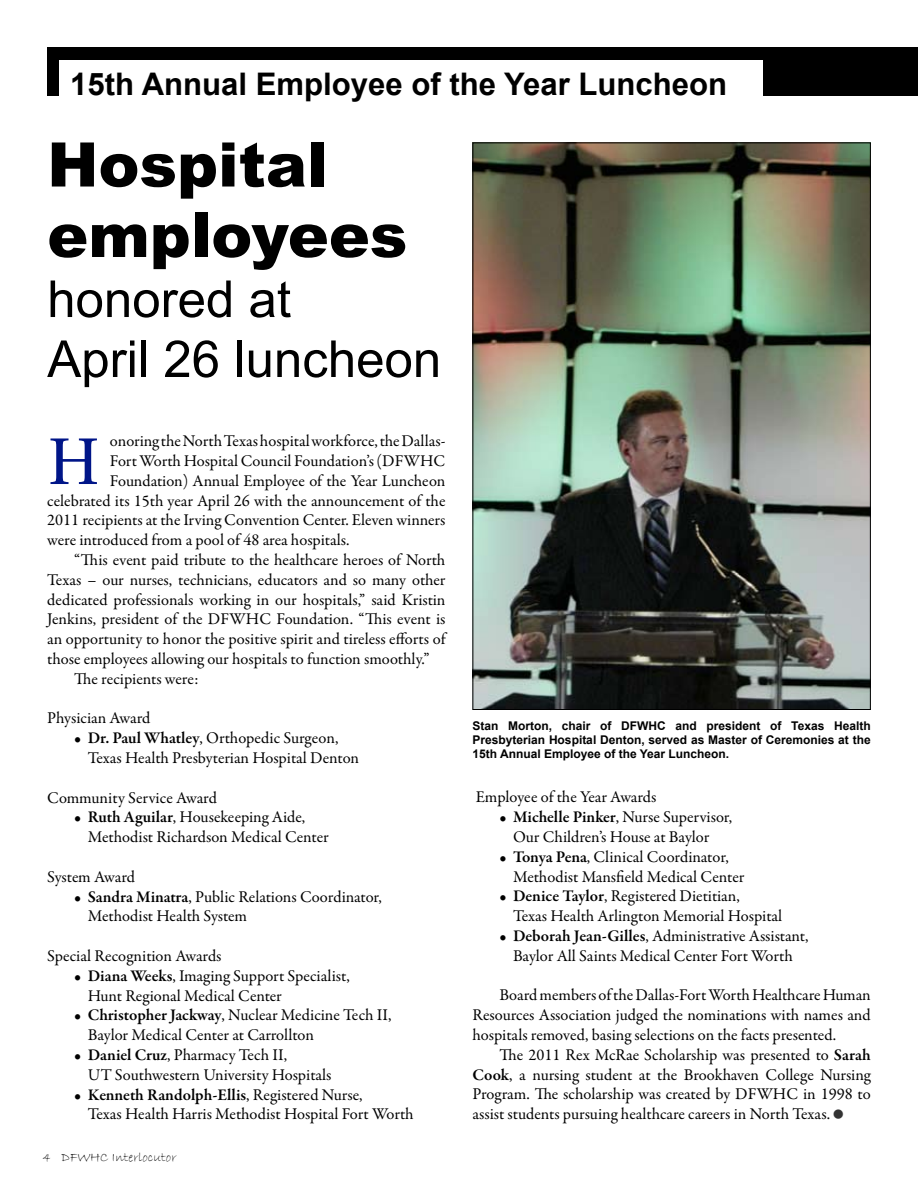
<style>
.page{position:relative;width:918px;height:1188px;background:#fff}
.page>*{position:absolute;margin:0;border:0;box-sizing:border-box;transform-origin:0 0}
.t1{font:63px "Lucida Bright";color:#001588}
.t2{font:900 61.5px/70.5px "Arial";color:#000}
.t3{font:51px/60px "Arial";color:#000}
.t4{font:700 31.05px "Arial";color:#000}
.t5{font:16.5px/19.8px "Garamond Premr Pro";letter-spacing:-.005em;color:#000}
.t6{font:13.5px "Bradley Hand ITC";color:#000}
.t7{font:700 12px/14.4px "Arial";color:#000;text-align:justify}
.s1{font-weight:600}
</style>
<div class="page">
<div style="left:47px;top:47px;width:871px;height:49px;background:#000"></div>
<div style="left:59px;top:61px;width:704px;height:53px;background:#fff"></div>
<img style="left:474px;top:144px;width:395px;height:564px">
<h3 class="t4" style="left:70px;top:63px;width:659px">15th Annual Employee of the Year Luncheon</h3>
<h2 class="t2" style="left:47px;top:127px;width:362px">Hospital employees</h2>
<h3 class="t3" style="left:47px;top:270px;width:396px">honored at<br>April 26 luncheon</h3>
<p class="t5" style="left:110px;top:431px;width:337px">onoring the North Texas hospital workforce, the Dallas-</p>
<p class="t5" style="left:110px;top:451px;width:337px">Fort Worth Hospital Council Foundation’s (DFWHC</p>
<p class="t5" style="left:110px;top:471px;width:337px">Foundation) Annual Employee of the Year Luncheon</p>
<p class="t5" style="left:47px;top:491px;width:400px">celebrated its 15th year April 26 with the announcement of the</p>
<p class="t5" style="left:47px;top:511px;width:400px">2011 recipients at the Irving Convention Center. Eleven winners</p>
<p class="t5" style="left:47px;top:530px;width:304px">were introduced from a pool of 48 area hospitals.</p>
<p class="t5" style="left:74px;top:550px;width:373px">“This event paid tribute to the healthcare heroes of North</p>
<p class="t5" style="left:47px;top:570px;width:400px">Texas – our nurses, technicians, educators and so many other</p>
<p class="t5" style="left:47px;top:590px;width:400px">dedicated professionals working in our hospitals,” said Kristin</p>
<p class="t5" style="left:47px;top:610px;width:400px">Jenkins, president of the DFWHC Foundation. “This event is</p>
<p class="t5" style="left:47px;top:629px;width:400px">an opportunity to honor the positive spirit and tireless efforts of</p>
<p class="t5" style="left:47px;top:649px;width:384px">those employees allowing our hospitals to function smoothly.”</p>
<p class="t5" style="left:74px;top:669px;width:126px">The recipients were:</p>
<p class="t5" style="left:47px;top:709px;width:105px">Physician Award</p>
<p class="t5" style="left:88px;top:728px;width:273px;text-indent:-14px">• <span class="s1">Dr. Paul Whatley</span>, Orthopedic Surgeon,<br>Texas Health Presbyterian Hospital Denton</p>
<p class="t5" style="left:47px;top:788px;width:171px">Community Service Award</p>
<p class="t5" style="left:88px;top:808px;width:242px;text-indent:-14px">• <span class="s1">Ruth Aguilar</span>, Housekeeping Aide,<br>Methodist Richardson Medical Center</p>
<p class="t5" style="left:47px;top:867px;width:89px">System Award</p>
<p class="t5" style="left:88px;top:887px;width:296px;text-indent:-14px">• <span class="s1">Sandra Minatra</span>, Public Relations Coordinator,<br>Methodist Health System</p>
<p class="t5" style="left:47px;top:946px;width:176px">Special Recognition Awards</p>
<p class="t5" style="left:88px;top:966px;width:263px;text-indent:-14px">• <span class="s1">Diana Weeks</span>, Imaging Support Specialist,<br>Hunt Regional Medical Center</p>
<p class="t5" style="left:88px;top:1006px;width:305px;text-indent:-14px">• <span class="s1">Christopher Jackway</span>, Nuclear Medicine Tech II,<br>Baylor Medical Center at Carrollton</p>
<p class="t5" style="left:88px;top:1045px;width:245px;text-indent:-14px">• <span class="s1">Daniel Cruz</span>, Pharmacy Tech II,<br>UT Southwestern University Hospitals</p>
<p class="t5" style="left:88px;top:1085px;width:327px;text-indent:-14px">• <span class="s1">Kenneth Randolph-Ellis</span>, Registered Nurse,<br>Texas Health Harris Methodist Hospital Fort Worth</p>
<h1 class="t1" style="left:49px;top:426px;width:51px">H</h1>
<p class="t6" style="left:43px;top:1149px;width:135px">4 DFWHC Interlocutor</p>
<p class="t7" style="left:472px;top:719px;width:400px">Stan Morton, chair of DFWHC and president of Texas Health Presbyterian Hospital Denton, served as Master of Ceremonies at the 15th Annual Employee of the Year Luncheon.</p>
<p class="t5" style="left:476px;top:788px;width:182px">Employee of the Year Awards</p>
<p class="t5" style="left:500px;top:808px;width:234px;text-align:center">• <span class="s1">Michelle Pinker</span>, Nurse Supervisor,<br>Our Children’s House at Baylor</p>
<p class="t5" style="left:513px;top:847px;width:233px;text-indent:-14px">• <span class="s1">Tonya Pena</span>, Clinical Coordinator,<br>Methodist Mansfield Medical Center</p>
<p class="t5" style="left:513px;top:887px;width:271px;text-indent:-14px">• <span class="s1">Denice Taylor</span>, Registered Dietitian,<br>Texas Health Arlington Memorial Hospital</p>
<p class="t5" style="left:500px;top:926px;width:311px;text-align:center">• <span class="s1">Deborah Jean-Gilles</span>, Administrative Assistant,<br>Baylor All Saints Medical Center Fort Worth</p>
<p class="t5" style="left:473px;top:986px;width:400px;text-align:justify;text-indent:27px">Board members of the Dallas-Fort Worth Healthcare Human Resources Association judged the nominations with names and hospitals removed, basing selections on the facts presented.</p>
<p class="t5" style="left:473px;top:1045px;width:400px;text-align:justify;text-indent:27px">The 2011 Rex McRae Scholarship was presented to <span class="s1">Sarah Cook</span>, a nursing student at the Brookhaven College Nursing Program. The scholarship was created by DFWHC in 1998 to assist students pursuing healthcare careers in North Texas.</p>
</div>
